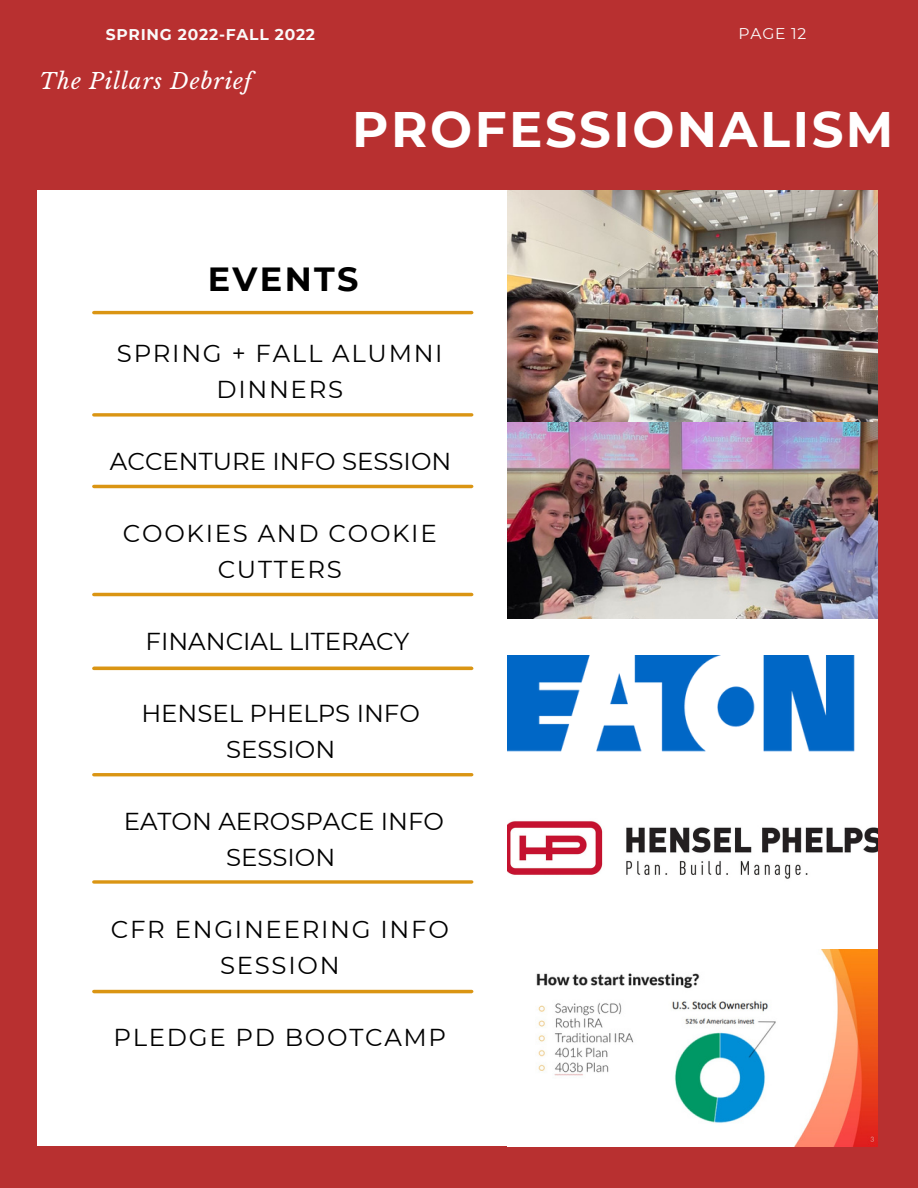
<style>
.page{position:relative;width:918px;height:1188px;background:#b83030}
.page>*{position:absolute;margin:0;border:0;box-sizing:border-box;transform-origin:0 0}
.t1{font:700 49.8px "Montserrat";letter-spacing:.05em;color:#fff}
.t2{font:700 33.45px "Montserrat";letter-spacing:.07em;color:#000}
.t3{font:24.45px/36px "Montserrat";letter-spacing:.07em;color:#000;text-align:center}
.t4{font:24.45px/36px "Montserrat";color:#000;text-align:center}
.t5{font:italic 21.75px "Libre Baskerville";letter-spacing:.05em;color:#fff}
.t6{font:700 15.6px "Montserrat";letter-spacing:.05em;color:#fafafa}
.t7{font:15.6px "Montserrat";letter-spacing:.05em;color:#fafafa}
</style>
<div class="page">
<div style="left:38px;top:191px;width:840px;height:955px;background:#fff"></div>
<img style="left:536px;top:949px;width:342px;height:197px">
<img style="left:508px;top:821px;width:370px;height:58px">
<img style="left:507px;top:191px;width:371px;height:428px">
<hr style="left:94px;top:311px;width:378px;height:3px;background:#da9513">
<svg style="left:94px;top:413px;width:378px;height:4px;background:#dfa537"></svg>
<hr style="left:94px;top:485px;width:378px;height:3px;background:#da9513">
<hr style="left:94px;top:593px;width:378px;height:3px;background:#da9513">
<hr style="left:94px;top:667px;width:378px;height:3px;background:#da9513">
<hr style="left:94px;top:773px;width:378px;height:3px;background:#da9513">
<svg style="left:94px;top:880px;width:378px;height:4px;background:#dfa537"></svg>
<hr style="left:94px;top:990px;width:378px;height:3px;background:#da9513">
<img style="left:508px;top:656px;width:347px;height:96px">
<p class="t6" style="left:106px;top:25px;width:211px">SPRING 2022-FALL 2022</p>
<p class="t7" style="left:739px;top:24px;width:69px">PAGE 12</p>
<p class="t5" style="left:40px;top:68px;width:214px">The Pillars Debrief</p>
<p class="t1" style="left:352px;top:98px;width:543px">PROFESSIONALISM</p>
<p class="t2" style="left:208px;top:258px;width:152px">EVENTS</p>
<p class="t3" style="left:117px;top:335px;width:327px">SPRING + FALL ALUMNI<br>DINNERS</p>
<p class="t4" style="left:110px;top:443px;width:343px">ACCENTURE INFO SESSION</p>
<p class="t3" style="left:123px;top:515px;width:315px">COOKIES AND COOKIE<br>CUTTERS</p>
<p class="t4" style="left:146px;top:623px;width:265px">FINANCIAL LITERACY</p>
<p class="t4" style="left:141px;top:695px;width:280px">HENSEL PHELPS INFO<br>SESSION</p>
<p class="t4" style="left:124px;top:803px;width:322px">EATON AEROSPACE INFO<br>SESSION</p>
<p class="t3" style="left:111px;top:911px;width:340px">CFR ENGINEERING INFO<br>SESSION</p>
<p class="t3" style="left:113px;top:1019px;width:334px">PLEDGE PD BOOTCAMP</p>
</div>
